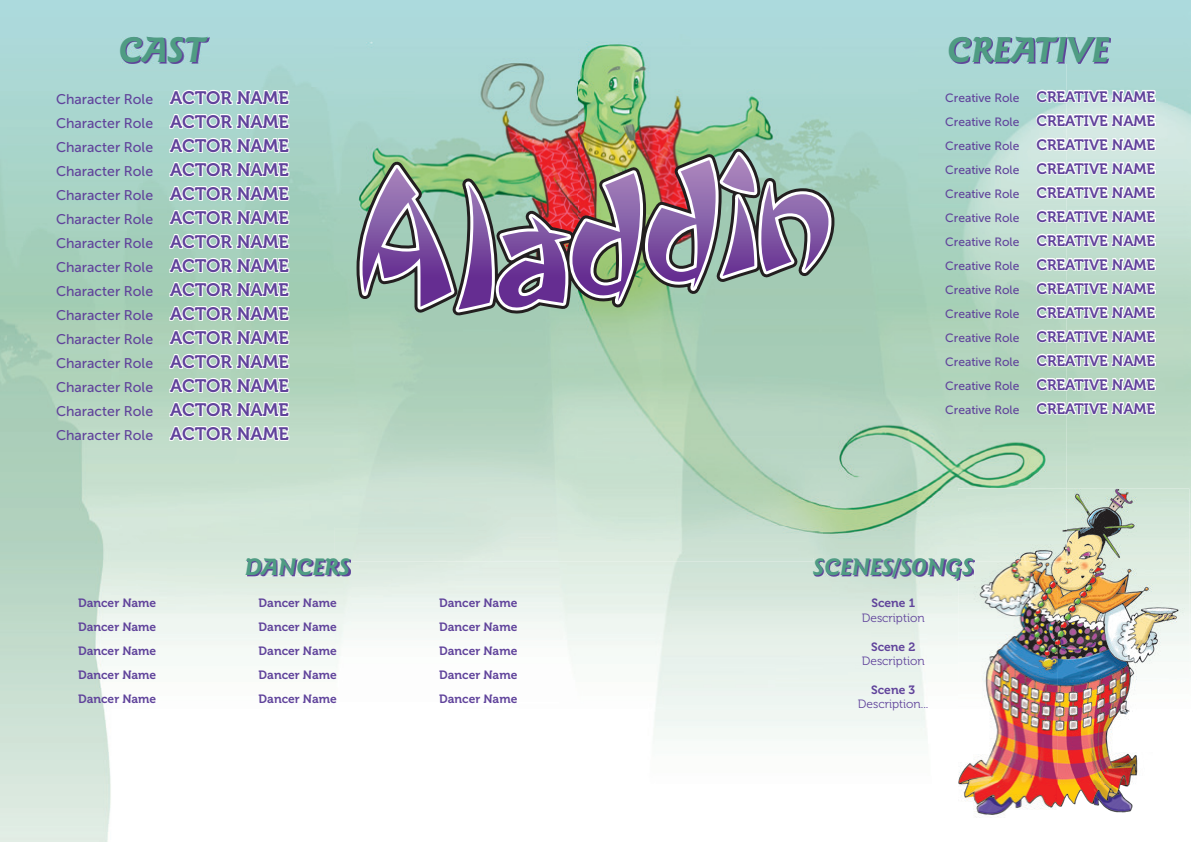
<style>
.page{position:relative;width:1191px;height:842px;background:#fff}
.page>*{position:absolute;margin:0;border:0;box-sizing:border-box;transform-origin:0 0}
.t1{font:italic 700 36px "Goudy Sans IT Cby BT";color:#4f9c83}
.t2{font:italic 700 24px "Goudy Sans IT Cby BT";color:#4f9c83}
.t3{font:14px/24px "Museo Sans 500";color:#60439b;text-align:justify}
.t4{font:12px/24px "Museo Sans 500";color:#60439b;text-align:justify}
.t5{font:12px/24px "Museo 700";color:#60439b;text-align:justify}
.t6{font:12px "Museo 300";color:#60439b}
.s1{font-family:"Museo 700";font-size:18px}
.s2{font-family:"Museo 700";font-size:15px}
</style>
<div class="page">
<img style="left:0;top:0;width:1191px;height:842px">
<img style="left:335px;top:34px;width:731px;height:246px">
<img style="left:335px;top:280px;width:487px;height:281px">
<img style="left:822px;top:280px;width:244px;height:211px">
<img style="left:822px;top:491px;width:136px;height:67px">
<img style="left:813px;top:558px;width:145px;height:3px">
<img style="left:122px;top:38px;width:87px;height:26px">
<img style="left:950px;top:38px;width:160px;height:26px">
<svg style="left:168px;top:88px;width:122px;height:355px"></svg>
<svg style="left:1035px;top:88px;width:122px;height:18px"></svg>
<svg style="left:1035px;top:112px;width:122px;height:18px"></svg>
<svg style="left:1035px;top:136px;width:122px;height:18px"></svg>
<svg style="left:1035px;top:160px;width:122px;height:18px"></svg>
<svg style="left:1035px;top:184px;width:122px;height:18px"></svg>
<svg style="left:1035px;top:208px;width:122px;height:18px"></svg>
<svg style="left:1035px;top:232px;width:122px;height:18px"></svg>
<svg style="left:1035px;top:256px;width:122px;height:18px"></svg>
<svg style="left:1035px;top:280px;width:122px;height:18px"></svg>
<svg style="left:1035px;top:304px;width:122px;height:18px"></svg>
<svg style="left:1035px;top:328px;width:122px;height:18px"></svg>
<svg style="left:1035px;top:352px;width:122px;height:18px"></svg>
<svg style="left:1035px;top:376px;width:122px;height:18px"></svg>
<svg style="left:1035px;top:400px;width:122px;height:18px"></svg>
<img style="left:247px;top:559px;width:104px;height:17px">
<svg style="left:335px;top:559px;width:16px;height:2px"></svg>
<img style="left:814px;top:559px;width:144px;height:21px">
<img style="left:1057px;top:489px;width:132px;height:329px">
<img style="left:958px;top:561px;width:99px;height:257px">
<img style="left:958px;top:489px;width:108px;height:72px">
<img style="left:958px;top:561px;width:16px;height:19px">
<img style="left:958px;top:561px;width:14px;height:18px">
<svg style="left:958px;top:558px;width:16px;height:3px"></svg>
<img style="left:356px;top:149px;width:478px;height:166px">
<svg style="left:362px;top:155px;width:466px;height:154px;background:#948a95"></svg>
<h1 class="t1" style="left:119px;top:27px;width:89px">CAST</h1>
<h1 class="t1" style="left:947px;top:27px;width:163px">CREATIVE</h1>
<p class="t3" style="left:56px;top:87px;width:234px">Character Role <span class="s1">ACTOR NAME </span>Character Role <span class="s1">ACTOR NAME </span>Character Role <span class="s1">ACTOR NAME </span>Character Role <span class="s1">ACTOR NAME </span>Character Role <span class="s1">ACTOR NAME </span>Character Role <span class="s1">ACTOR NAME </span>Character Role <span class="s1">ACTOR NAME </span>Character Role <span class="s1">ACTOR NAME </span>Character Role <span class="s1">ACTOR NAME </span>Character Role <span class="s1">ACTOR NAME </span>Character Role <span class="s1">ACTOR NAME </span>Character Role <span class="s1">ACTOR NAME </span>Character Role <span class="s1">ACTOR NAME </span>Character Role <span class="s1">ACTOR NAME </span>Character Role <span class="s1">ACTOR NAME</span></p>
<p class="t4" style="left:945px;top:85px;width:211px">Creative Role <span class="s2">CREATIVE NAME </span>Creative Role <span class="s2">CREATIVE NAME </span>Creative Role <span class="s2">CREATIVE NAME </span>Creative Role <span class="s2">CREATIVE NAME </span>Creative Role <span class="s2">CREATIVE NAME </span>Creative Role <span class="s2">CREATIVE NAME </span>Creative Role <span class="s2">CREATIVE NAME </span>Creative Role <span class="s2">CREATIVE NAME </span>Creative Role <span class="s2">CREATIVE NAME </span>Creative Role <span class="s2">CREATIVE NAME </span>Creative Role <span class="s2">CREATIVE NAME </span>Creative Role <span class="s2">CREATIVE NAME </span>Creative Role <span class="s2">CREATIVE NAME </span>Creative Role <span class="s2">CREATIVE NAME</span></p>
<h2 class="t2" style="left:245px;top:552px;width:106px">DANCERS</h2>
<h2 class="t2" style="left:813px;top:552px;width:162px">SCENES/SONGS</h2>
<p class="t5" style="left:78px;top:591px;width:80px">Dancer Name Dancer Name Dancer Name Dancer Name Dancer Name</p>
<p class="t5" style="left:259px;top:591px;width:80px">Dancer Name Dancer Name Dancer Name Dancer Name Dancer Name</p>
<p class="t5" style="left:439px;top:591px;width:80px">Dancer Name Dancer Name Dancer Name Dancer Name Dancer Name</p>
<p class="t5" style="left:871px;top:591px;width:45px">Scene 1</p>
<p class="t6" style="left:861px;top:611px;width:64px">Description</p>
<p class="t5" style="left:871px;top:634px;width:46px">Scene 2</p>
<p class="t6" style="left:861px;top:654px;width:64px">Description</p>
<p class="t5" style="left:871px;top:678px;width:46px">Scene 3</p>
<p class="t6" style="left:858px;top:697px;width:72px">Description...</p>
</div>
